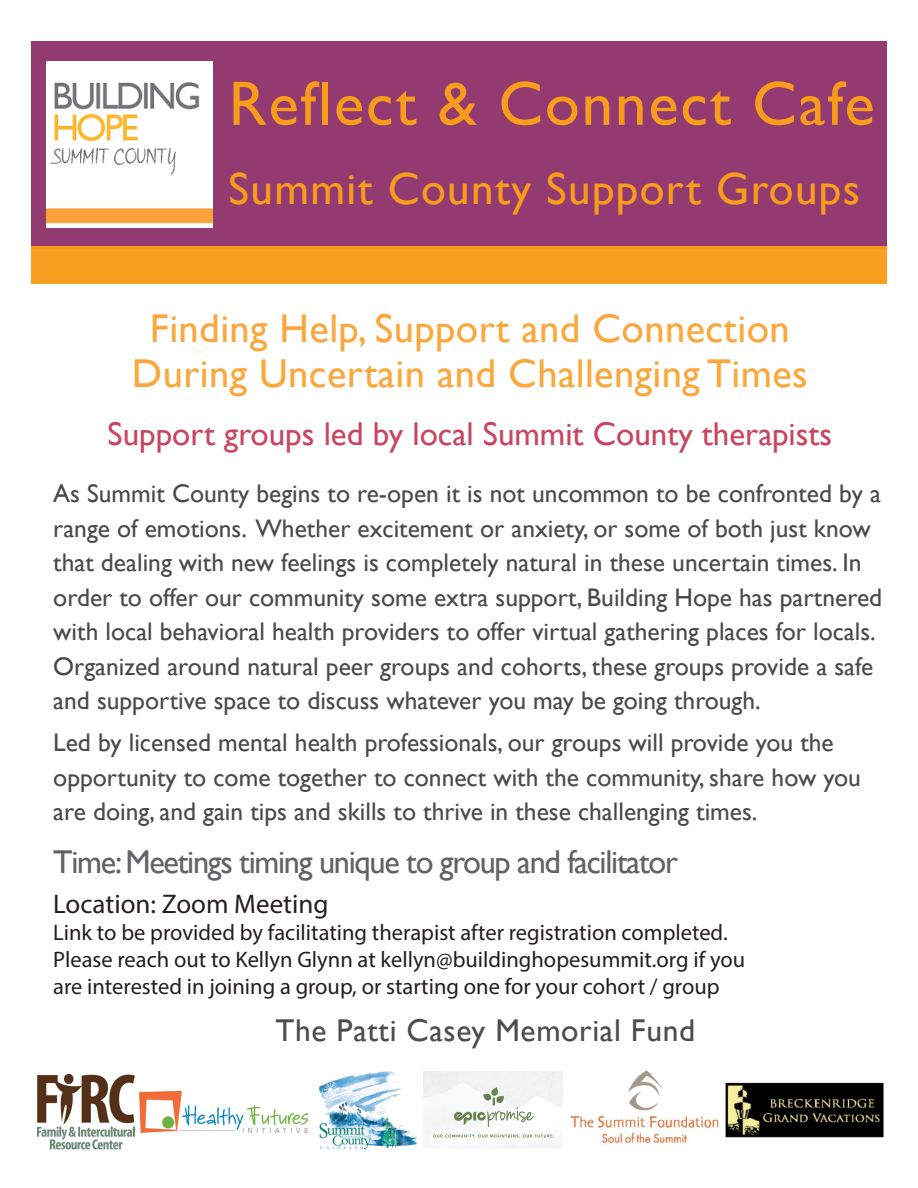
<style>
.page{position:relative;width:918px;height:1188px;background:#fff}
.page>*{position:absolute;margin:0;border:0;box-sizing:border-box;transform-origin:0 0}
.t1{font:63px "Gill Sans";letter-spacing:.03em;color:#f89c1c}
.t2{font:45px "Gill Sans";letter-spacing:.03em;color:#f89c1c}
.t3{font:40.2px "Gill Sans";letter-spacing:.01em;color:#faa83d}
.t4{font:33px "Gill Sans";letter-spacing:-.04em;color:#636366}
.t5{font:33px "Gill Sans";color:#c84661}
.t6{font:31.5px "Gill Sans";letter-spacing:.02em;color:#4b4c4d}
.t7{font:27px "Myriad Pro";color:#231f20}
.t8{font:25.5px/34.5px "Gill Sans";color:#494a4b}
.t9{font:22.5px/27px "Myriad Pro";color:#231f20}
</style>
<div class="page">
<div style="left:31px;top:41px;width:855px;height:207px;background:#933b71"></div>
<div style="left:31px;top:247px;width:856px;height:37px;background:#f89c1c"></div>
<img style="left:424px;top:1072px;width:139px;height:77px">
<img style="left:46px;top:61px;width:167px;height:167px">
<img style="left:37px;top:1075px;width:98px;height:74px">
<img style="left:140px;top:1092px;width:168px;height:40px">
<img style="left:318px;top:1071px;width:100px;height:79px">
<img style="left:570px;top:1070px;width:149px;height:74px">
<img style="left:725px;top:1082px;width:159px;height:56px">
<p class="t1" style="left:229px;top:67px;width:648px">Reflect &amp; Connect Cafe</p>
<p class="t2" style="left:229px;top:163px;width:633px">Summit County Support Groups</p>
<p class="t3" style="left:150px;top:305px;width:641px">Finding Help, Support and Connection</p>
<p class="t3" style="left:132px;top:350px;width:677px">During Uncertain and Challenging Times</p>
<p class="t5" style="left:108px;top:415px;width:726px">Support groups led by local Summit County therapists</p>
<p class="t8" style="left:53px;top:477px;width:830px">As Summit County begins to re-open it is not uncommon to be confronted by a range of emotions. Whether excitement or anxiety, or some of both just know that dealing with new feelings is completely natural in these uncertain times. In order to offer our community some extra support, Building Hope has partnered with local behavioral health providers to offer virtual gathering places for locals.<br>Organized around natural peer groups and cohorts, these groups provide a safe and supportive space to discuss whatever you may be going through.</p>
<p class="t8" style="left:53px;top:726px;width:809px">Led by licensed mental health professionals, our groups will provide you the opportunity to come together to connect with the community, share how you are doing, and gain tips and skills to thrive in these challenging times.</p>
<p class="t4" style="left:53px;top:843px;width:626px">Time: Meetings timing unique to group and facilitator</p>
<p class="t7" style="left:53px;top:887px;width:277px">Location: Zoom Meeting</p>
<p class="t9" style="left:53px;top:919px;width:676px">Link to be provided by facilitating therapist after registration completed.</p>
<p class="t9" style="left:53px;top:946px;width:693px">Please reach out to Kellyn Glynn at kellyn@buildinghopesummit.org if you are interested in joining a group, or starting one for your cohort / group</p>
<p class="t6" style="left:276px;top:1012px;width:421px">The Patti Casey Memorial Fund</p>
</div>
